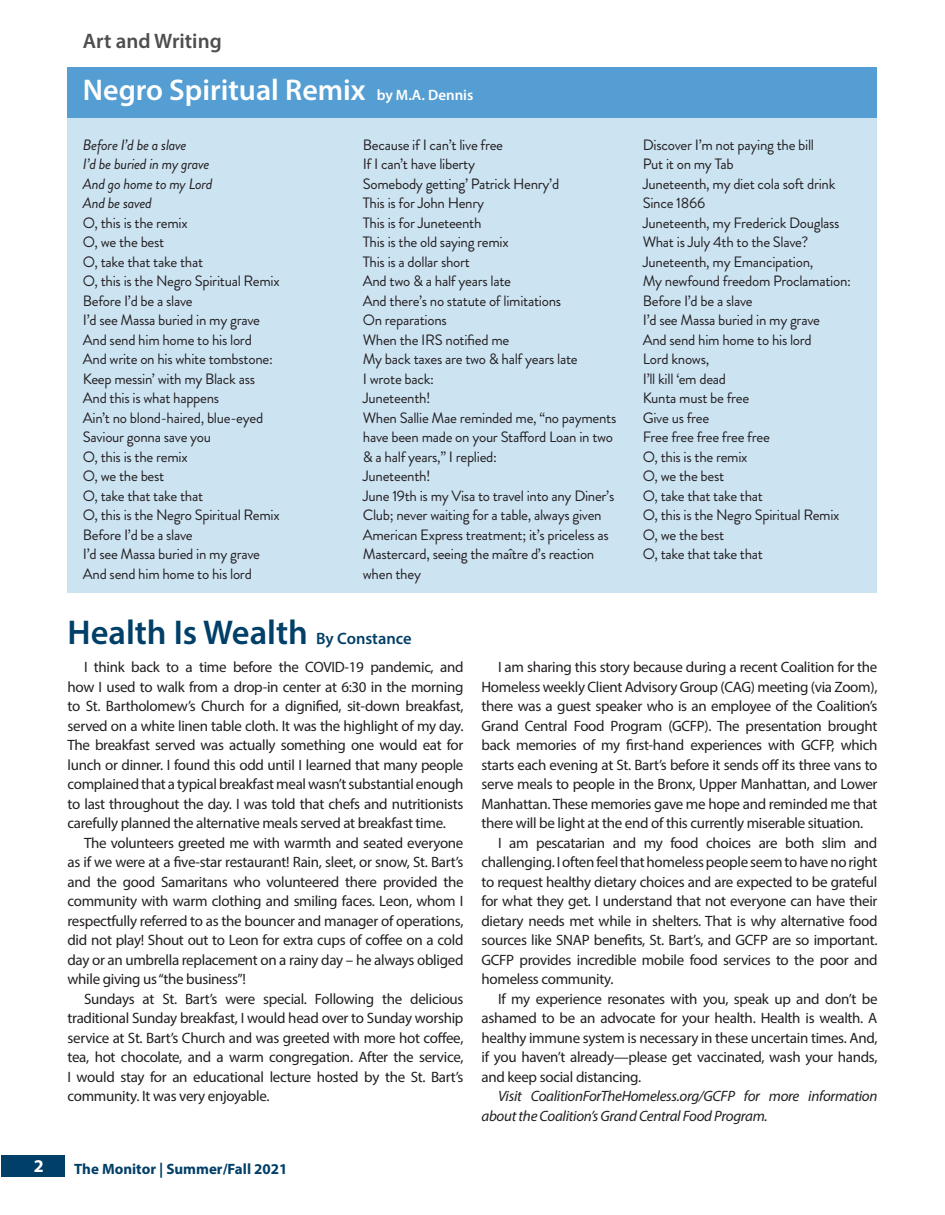
<style>
.page{position:relative;width:945px;height:1215px;background:#fff}
.page>*{position:absolute;margin:0;border:0;box-sizing:border-box;transform-origin:0 0}
.Head_1{font:600 34.5px "Myriad Pro";color:#003f68}
.t1{font:600 30px "Myriad Pro";color:#fff}
.Subheading{font:600 21px "Myriad Pro";color:#4e4e4e}
.t2{font:700 18px "Myriad Pro";color:#fff}
.Head_1-2{font:600 16.5px "Myriad Pro";color:#003f68}
.Body{font:15px/19.5px "Myriad Pro";letter-spacing:-.02em;color:#231f20;text-align:justify}
.Body-2{font:15px/19.5px "Brandon Grotesque";letter-spacing:-.02em;color:#231f20}
.Body-3{font:italic 15px/19.5px "Myriad Pro";letter-spacing:-.02em;color:#231f20}
.Body-4{font:italic 15px "Brandon Grotesque";letter-spacing:-.02em;color:#231f20}
.t3{font:700 15px "Myriad Pro";color:#003f68}
.Head_1-3{font:600 15px "Myriad Pro";color:#fff}
</style>
<div class="page">
<div style="left:68px;top:68px;width:810px;height:525px;background:#cce3f2"></div>
<div style="left:1px;top:1155px;width:64px;height:22px;background:#003f68"></div>
<div style="left:68px;top:68px;width:810px;height:50px;background:#559ed3"></div>
<p class="t2" style="left:34px;top:1155px;width:11px">2</p>
<p class="Subheading" style="left:83px;top:28px;width:140px">Art and Writing</p>
<p class="t1" style="left:83px;top:71px;width:284px">Negro Spiritual Remix</p>
<p class="Head_1-3" style="left:377px;top:85px;width:98px">by M.A. Dennis</p>
<p class="Body-4" style="left:83px;top:134px;width:105px">Before I’d be a slave</p>
<p class="Body-4" style="left:83px;top:154px;width:128px">I’d be buried in my grave</p>
<p class="Body-4" style="left:83px;top:173px;width:131px">And go home to my Lord</p>
<p class="Body-4" style="left:83px;top:193px;width:71px">And be saved</p>
<p class="Body-2" style="left:83px;top:213px;width:106px">O, this is the remix</p>
<p class="Body-2" style="left:83px;top:232px;width:83px">O, we the best</p>
<p class="Body-2" style="left:83px;top:252px;width:122px">O, take that take that</p>
<p class="Body-2" style="left:83px;top:271px;width:198px">O, this is the Negro Spiritual Remix</p>
<p class="Body-2" style="left:83px;top:291px;width:111px">Before I’d be a slave</p>
<p class="Body-2" style="left:83px;top:310px;width:179px">I’d see Massa buried in my grave</p>
<p class="Body-2" style="left:83px;top:330px;width:170px">And send him home to his lord</p>
<p class="Body-2" style="left:83px;top:349px;width:191px">And write on his white tombstone:</p>
<p class="Body-2" style="left:83px;top:369px;width:174px">Keep messin’ with my Black ass</p>
<p class="Body-2" style="left:83px;top:388px;width:138px">And this is what happens</p>
<p class="Body-2" style="left:83px;top:408px;width:182px">Ain’t no blond-haired, blue-eyed</p>
<p class="Body-2" style="left:83px;top:427px;width:130px">Saviour gonna save you</p>
<p class="Body-2" style="left:83px;top:447px;width:106px">O, this is the remix</p>
<p class="Body-2" style="left:83px;top:466px;width:83px">O, we the best</p>
<p class="Body-2" style="left:83px;top:486px;width:122px">O, take that take that</p>
<p class="Body-2" style="left:83px;top:505px;width:198px">O, this is the Negro Spiritual Remix</p>
<p class="Body-2" style="left:83px;top:525px;width:111px">Before I’d be a slave</p>
<p class="Body-2" style="left:83px;top:544px;width:179px">I’d see Massa buried in my grave</p>
<p class="Body-2" style="left:83px;top:564px;width:170px">And send him home to his lord</p>
<p class="Body-2" style="left:363px;top:135px;width:142px">Because if I can’t live free</p>
<p class="Body-2" style="left:363px;top:154px;width:114px">If I can’t have liberty</p>
<p class="Body-2" style="left:363px;top:174px;width:198px">Somebody getting’ Patrick Henry’d</p>
<p class="Body-2" style="left:363px;top:193px;width:123px">This is for John Henry</p>
<p class="Body-2" style="left:363px;top:213px;width:120px">This is for Juneteenth</p>
<p class="Body-2" style="left:363px;top:232px;width:147px">This is the old saying remix</p>
<p class="Body-2" style="left:363px;top:252px;width:109px">This is a dollar short</p>
<p class="Body-2" style="left:363px;top:271px;width:150px">And two &amp; a half years late</p>
<p class="Body-2" style="left:363px;top:291px;width:200px">And there’s no statute of limitations</p>
<p class="Body-2" style="left:363px;top:310px;width:85px">On reparations</p>
<p class="Body-2" style="left:363px;top:330px;width:148px">When the IRS notified me</p>
<p class="Body-2" style="left:363px;top:349px;width:216px">My back taxes are two &amp; half years late</p>
<p class="Body-2" style="left:363px;top:369px;width:73px">I wrote back:</p>
<p class="Body-2" style="left:363px;top:388px;width:69px">Juneteenth!</p>
<p class="Body-2" style="left:363px;top:408px;width:255px">When Sallie Mae reminded me, “no payments</p>
<p class="Body-2" style="left:363px;top:427px;width:252px">have been made on your Stafford Loan in two</p>
<p class="Body-2" style="left:363px;top:447px;width:136px">&amp; a half years,” I replied:</p>
<p class="Body-2" style="left:363px;top:466px;width:69px">Juneteenth!</p>
<p class="Body-2" style="left:363px;top:486px;width:253px">June 19th is my Visa to travel into any Diner’s</p>
<p class="Body-2" style="left:363px;top:505px;width:240px">Club; never waiting for a table, always given</p>
<p class="Body-2" style="left:363px;top:525px;width:247px">American Express treatment; it’s priceless as</p>
<p class="Body-2" style="left:363px;top:544px;width:233px">Mastercard, seeing the maître d’s reaction when they</p>
<p class="Head_1" style="left:68px;top:610px;width:242px">Health Is Wealth</p>
<p class="Head_1-2" style="left:316px;top:628px;width:97px">By Constance</p>
<p class="Body-2" style="left:643px;top:135px;width:173px">Discover I’m not paying the bill</p>
<p class="Body-2" style="left:643px;top:154px;width:92px">Put it on my Tab</p>
<p class="Body-2" style="left:643px;top:174px;width:194px">Juneteenth, my diet cola soft drink</p>
<p class="Body-2" style="left:643px;top:193px;width:64px">Since 1866</p>
<p class="Body-2" style="left:643px;top:213px;width:198px">Juneteenth, my Frederick Douglass</p>
<p class="Body-2" style="left:643px;top:232px;width:167px">What is July 4th to the Slave?</p>
<p class="Body-2" style="left:643px;top:252px;width:172px">Juneteenth, my Emancipation,</p>
<p class="Body-2" style="left:643px;top:271px;width:210px">My newfound freedom Proclamation:</p>
<p class="Body-2" style="left:643px;top:291px;width:111px">Before I’d be a slave</p>
<p class="Body-2" style="left:643px;top:310px;width:179px">I’d see Massa buried in my grave</p>
<p class="Body-2" style="left:643px;top:330px;width:170px">And send him home to his lord</p>
<p class="Body-2" style="left:643px;top:349px;width:68px">Lord knows,</p>
<p class="Body-2" style="left:643px;top:369px;width:85px">I’ll kill ‘em dead</p>
<p class="Body-2" style="left:643px;top:388px;width:108px">Kunta must be free</p>
<p class="Body-2" style="left:643px;top:408px;width:68px">Give us free</p>
<p class="Body-2" style="left:643px;top:427px;width:129px">Free free free free free</p>
<p class="Body-2" style="left:643px;top:447px;width:106px">O, this is the remix</p>
<p class="Body-2" style="left:643px;top:466px;width:83px">O, we the best</p>
<p class="Body-2" style="left:643px;top:486px;width:122px">O, take that take that</p>
<p class="Body-2" style="left:643px;top:505px;width:198px">O, this is the Negro Spiritual Remix</p>
<p class="Body-2" style="left:643px;top:525px;width:83px">O, we the best</p>
<p class="Body-2" style="left:643px;top:544px;width:122px">O, take that take that</p>
<p class="Body" style="left:68px;top:657px;width:398px;text-indent:16px">I think back to a time before the COVID-19 pandemic, and how I used to walk from a drop-in center at 6:30 in the morning to St. Bartholomew’s Church for a dignified, sit-down breakfast, served on a white linen table cloth. It was the highlight of my day.<br>The breakfast served was actually something one would eat for lunch or dinner. I found this odd until I learned that many people complained that a typical breakfast meal wasn’t substantial enough to last throughout the day. I was told that chefs and nutritionists carefully planned the alternative meals served at breakfast time.</p>
<p class="Body" style="left:68px;top:832px;width:398px;text-indent:16px">The volunteers greeted me with warmth and seated everyone as if we were at a five-star restaurant! Rain, sleet, or snow, St. Bart’s and the good Samaritans who volunteered there provided the community with warm clothing and smiling faces. Leon, whom I respectfully referred to as the bouncer and manager of operations, did not play! Shout out to Leon for extra cups of coffee on a cold day or an umbrella replacement on a rainy day – he always obliged while giving us “the business”!</p>
<p class="Body" style="left:68px;top:988px;width:398px;text-indent:16px">Sundays at St. Bart’s were special. Following the delicious traditional Sunday breakfast, I would head over to Sunday worship service at St. Bart’s Church and was greeted with more hot coffee, tea, hot chocolate, and a warm congregation. After the service, I would stay for an educational lecture hosted by the St. Bart’s community. It was very enjoyable.</p>
<p class="t3" style="left:74px;top:1159px;width:215px">The Monitor | Summer/Fall 2021</p>
<p class="Body" style="left:482px;top:657px;width:398px;text-indent:16px">I am sharing this story because during a recent Coalition for the Homeless weekly Client Advisory Group (CAG) meeting (via Zoom), there was a guest speaker who is an employee of the Coalition’s Grand Central Food Program (GCFP). The presentation brought back memories of my first-hand experiences with GCFP, which starts each evening at St. Bart’s before it sends off its three vans to serve meals to people in the Bronx, Upper Manhattan, and Lower Manhattan. These memories gave me hope and reminded me that there will be light at the end of this currently miserable situation.</p>
<p class="Body" style="left:482px;top:832px;width:398px;text-indent:16px">I am pescatarian and my food choices are both slim and challenging. I often feel that homeless people seem to have no right to request healthy dietary choices and are expected to be grateful for what they get. I understand that not everyone can have their dietary needs met while in shelters. That is why alternative food sources like SNAP benefits, St. Bart’s, and GCFP are so important.<br>GCFP provides incredible mobile food services to the poor and homeless community.</p>
<p class="Body" style="left:482px;top:988px;width:398px;text-indent:16px">If my experience resonates with you, speak up and don’t be ashamed to be an advocate for your health. Health is wealth. A healthy immune system is necessary in these uncertain times. And, if you haven’t already—please get vaccinated, wash your hands, and keep social distancing.</p>
<p class="Body-3" style="left:482px;top:1086px;width:398px;text-indent:16px">Visit CoalitionForTheHomeless.org/GCFP for more information about the Coalition’s Grand Central Food Program.</p>
</div>
